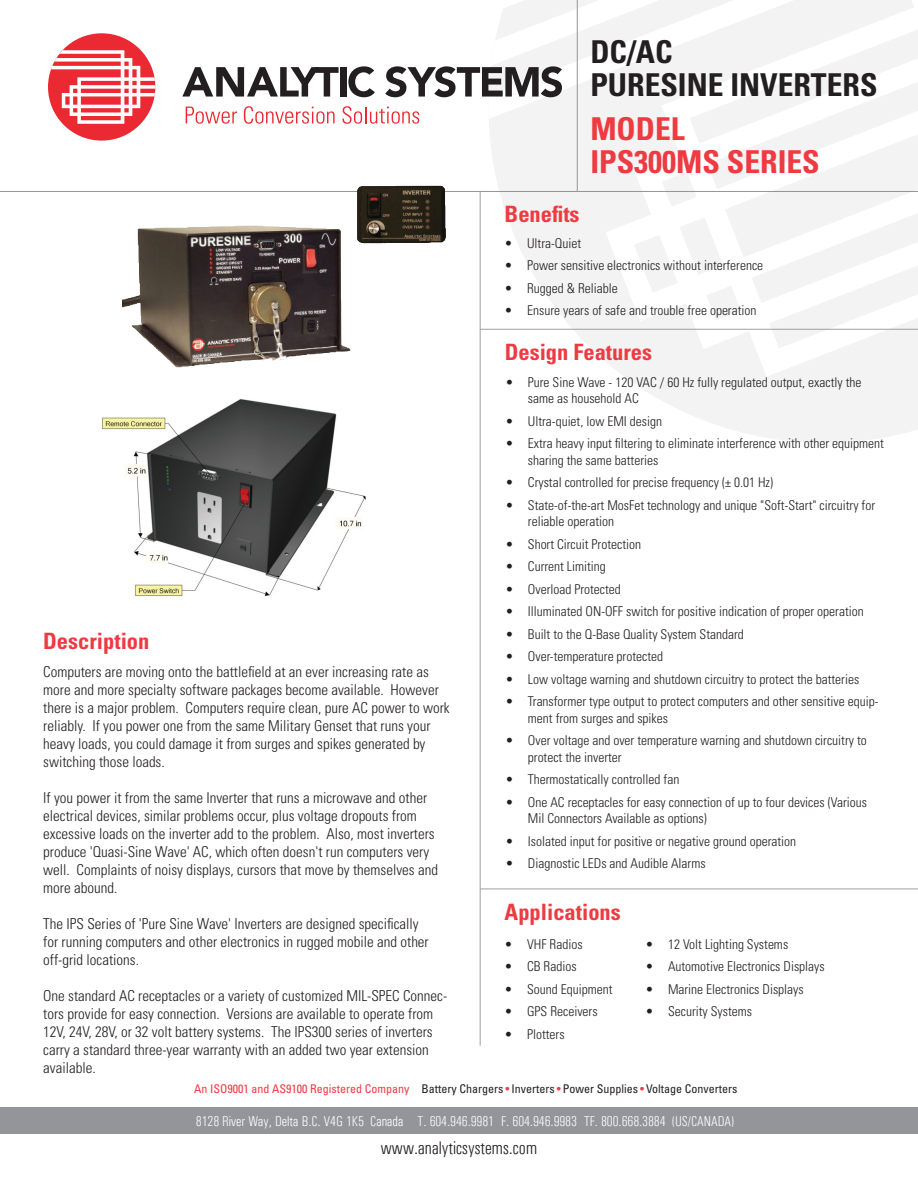
<style>
.page{position:relative;width:918px;height:1188px;background:#fff}
.page>*{position:absolute;margin:0;border:0;box-sizing:border-box;transform-origin:0 0}
.cover_heading{font:700 condensed 31.5px/33px "Univers LT Std";color:#231f20}
.Sub_Heading__product{font:700 condensed 31.5px "Univers LT Std";color:#ee3a41}
.red_inside_headings{font:700 condensed 22.5px "Univers LT Std";color:#ee3a41}
.t1{font:300 condensed 18.15px "Univers";color:#231f20}
.t2{font:300 condensed 15px/18px "Univers LT Std";color:#231f20}
.t3{font:300 condensed 14.25px "Univers";color:#fff}
.t4{font:300 condensed 13.5px/16.5px "Univers LT Std";color:#231f20}
.t5{font:condensed 12px "Univers LT Std";color:#231f20}
.s1{color:#ee3a41}
</style>
<div class="page">
<svg style="left:444px;top:97px;width:474px;height:390px"></svg>
<svg style="left:503px;top:321px;width:415px;height:56px;fill:#f3f3f3"></svg>
<svg style="left:488px;top:0;width:430px;height:321px;fill:#f3f3f3"></svg>
<svg style="left:182px;top:67px;width:157px;height:30px"></svg>
<div style="left:340px;top:67px;width:7px;height:30px;background:#231f20"></div>
<svg style="left:348px;top:66px;width:27px;height:31px"></svg>
<svg style="left:385px;top:66px;width:177px;height:31px"></svg>
<svg style="left:186px;top:107px;width:51px;height:17px"></svg>
<svg style="left:243px;top:106px;width:92px;height:18px"></svg>
<svg style="left:342px;top:106px;width:77px;height:18px"></svg>
<div style="left:48px;top:33px;width:107px;height:108px;background:#ea2932;border-radius:50%"></div>
<svg style="left:51px;top:50px;width:104px;height:74px"></svg>
<div style="left:0;top:1107px;width:918px;height:27px;background:#939598"></div>
<hr style="left:0;top:191px;width:918px;height:1px;background:#939598">
<hr style="left:480px;top:192px;width:1px;height:854px;background:#9d9fa2">
<hr style="left:480px;top:329px;width:438px;height:1px;background:#9d9fa2">
<hr style="left:480px;top:889px;width:438px;height:1px;background:#9d9fa2">
<img style="left:122px;top:225px;width:229px;height:143px">
<img style="left:102px;top:399px;width:264px;height:198px">
<img style="left:357px;top:182px;width:93px;height:62px">
<hr style="left:577px;top:0;width:1px;height:192px;background:#939598">
<p class="red_inside_headings" style="left:43px;top:627px;width:108px">Description</p>
<p class="t2" style="left:43px;top:663px;width:408px">Computers are moving onto the battlefield at an ever increasing rate as more and more specialty software packages become available. However there is a major problem. Computers require clean, pure AC power to work reliably. If you power one from the same Military Genset that runs your heavy loads, you could damage it from surges and spikes generated by switching those loads.</p>
<p class="t2" style="left:43px;top:789px;width:396px">If you power it from the same Inverter that runs a microwave and other electrical devices, similar problems occur, plus voltage dropouts from excessive loads on the inverter add to the problem. Also, most inverters produce 'Quasi-Sine Wave' AC, which often doesn't run computers very well. Complaints of noisy displays, cursors that move by themselves and more abound.</p>
<p class="t2" style="left:43px;top:915px;width:387px">The IPS Series of 'Pure Sine Wave' Inverters are designed specifically for running computers and other electronics in rugged mobile and other off-grid locations.</p>
<p class="t2" style="left:43px;top:987px;width:405px">One standard AC receptacles or a variety of customized MIL-SPEC Connec&shy;tors provide for easy connection. Versions are available to operate from 12V, 24V, 28V, or 32 volt battery systems. The IPS300 series of inverters carry a standard three-year warranty with an added two year extension available.</p>
<p class="cover_heading" style="left:590px;top:35px;width:289px">DC/AC<br>PURESINE INVERTERS</p>
<p class="Sub_Heading__product" style="left:590px;top:109px;width:96px">MODEL</p>
<p class="Sub_Heading__product" style="left:590px;top:142px;width:231px">IPS300MS SERIES</p>
<p class="red_inside_headings" style="left:505px;top:200px;width:76px">Benefits</p>
<p class="t4" style="left:505px;top:235px;width:78px">• Ultra-Quiet</p>
<p class="t4" style="left:505px;top:257px;width:260px">• Power sensitive electronics without interference</p>
<p class="t4" style="left:505px;top:280px;width:115px">• Rugged &amp; Reliable</p>
<p class="t4" style="left:505px;top:302px;width:253px">• Ensure years of safe and trouble free operation</p>
<p class="red_inside_headings" style="left:505px;top:338px;width:149px">Design Features</p>
<p class="t4" style="left:528px;top:374px;width:335px;text-indent:-22px">• Pure Sine Wave - 120 VAC / 60 Hz fully regulated output, exactly the same as household AC</p>
<p class="t4" style="left:505px;top:413px;width:158px">• Ultra-quiet, low EMI design</p>
<p class="t4" style="left:528px;top:435px;width:358px;text-indent:-22px">• Extra heavy input filtering to eliminate interference with other equipment sharing the same batteries</p>
<p class="t4" style="left:505px;top:474px;width:269px">• Crystal controlled for precise frequency (± 0.01 Hz)</p>
<p class="t4" style="left:528px;top:497px;width:349px;text-indent:-22px">• State-of-the-art MosFet technology and unique "Soft-Start" circuitry for reliable operation</p>
<p class="t4" style="left:505px;top:536px;width:137px">• Short Circuit Protection</p>
<p class="t4" style="left:505px;top:558px;width:102px">• Current Limiting</p>
<p class="t4" style="left:505px;top:581px;width:117px">• Overload Protected</p>
<p class="t4" style="left:505px;top:603px;width:360px">• Illuminated ON-OFF switch for positive indication of proper operation</p>
<p class="t4" style="left:505px;top:626px;width:240px">• Built to the Q-Base Quality System Standard</p>
<p class="t4" style="left:505px;top:648px;width:159px">• Over-temperature protected</p>
<p class="t4" style="left:505px;top:671px;width:355px">• Low voltage warning and shutdown circuitry to protect the batteries</p>
<p class="t4" style="left:528px;top:693px;width:352px;text-indent:-22px">• Transformer type output to protect computers and other sensitive equip&shy;ment from surges and spikes</p>
<p class="t4" style="left:528px;top:732px;width:340px;text-indent:-22px">• Over voltage and over temperature warning and shutdown circuitry to protect the inverter</p>
<p class="t4" style="left:505px;top:771px;width:175px">• Thermostatically controlled fan</p>
<p class="t4" style="left:528px;top:794px;width:341px;text-indent:-22px">• One AC receptacles for easy connection of up to four devices (Various<br>Mil Connectors Available as options)</p>
<p class="t4" style="left:505px;top:833px;width:292px">• Isolated input for positive or negative ground operation</p>
<p class="t4" style="left:505px;top:855px;width:202px">• Diagnostic LEDs and Audible Alarms</p>
<p class="red_inside_headings" style="left:505px;top:898px;width:118px">Applications</p>
<p class="t4" style="left:505px;top:936px;width:79px">• VHF Radios</p>
<p class="t4" style="left:505px;top:958px;width:73px">• CB Radios</p>
<p class="t4" style="left:505px;top:981px;width:109px">• Sound Equipment</p>
<p class="t4" style="left:505px;top:1003px;width:94px">• GPS Receivers</p>
<p class="t4" style="left:505px;top:1026px;width:61px">• Plotters</p>
<p class="t4" style="left:646px;top:936px;width:144px">• 12 Volt Lighting Systems</p>
<p class="t4" style="left:646px;top:958px;width:181px">• Automotive Electronics Displays</p>
<p class="t4" style="left:646px;top:981px;width:160px">• Marine Electronics Displays</p>
<p class="t4" style="left:646px;top:1003px;width:108px">• Security Systems</p>
<p class="t5" style="left:194px;top:1081px;width:545px"><span class="s1">An ISO9001 and AS9100 Registered Company</span> Battery Chargers <span class="s1">•</span> Inverters <span class="s1">•</span> Power Supplies <span class="s1">•</span> Voltage Converters</p>
<p class="t3" style="left:196px;top:1113px;width:540px">8128 River Way, Delta B.C. V4G 1K5 Canada T. 604.946.9981 F. 604.946.9983 TF. 800.668.3884 (US/CANADA)</p>
<h3 class="t1" style="left:381px;top:1138px;width:158px">www.analyticsystems.com</h3>
</div>
